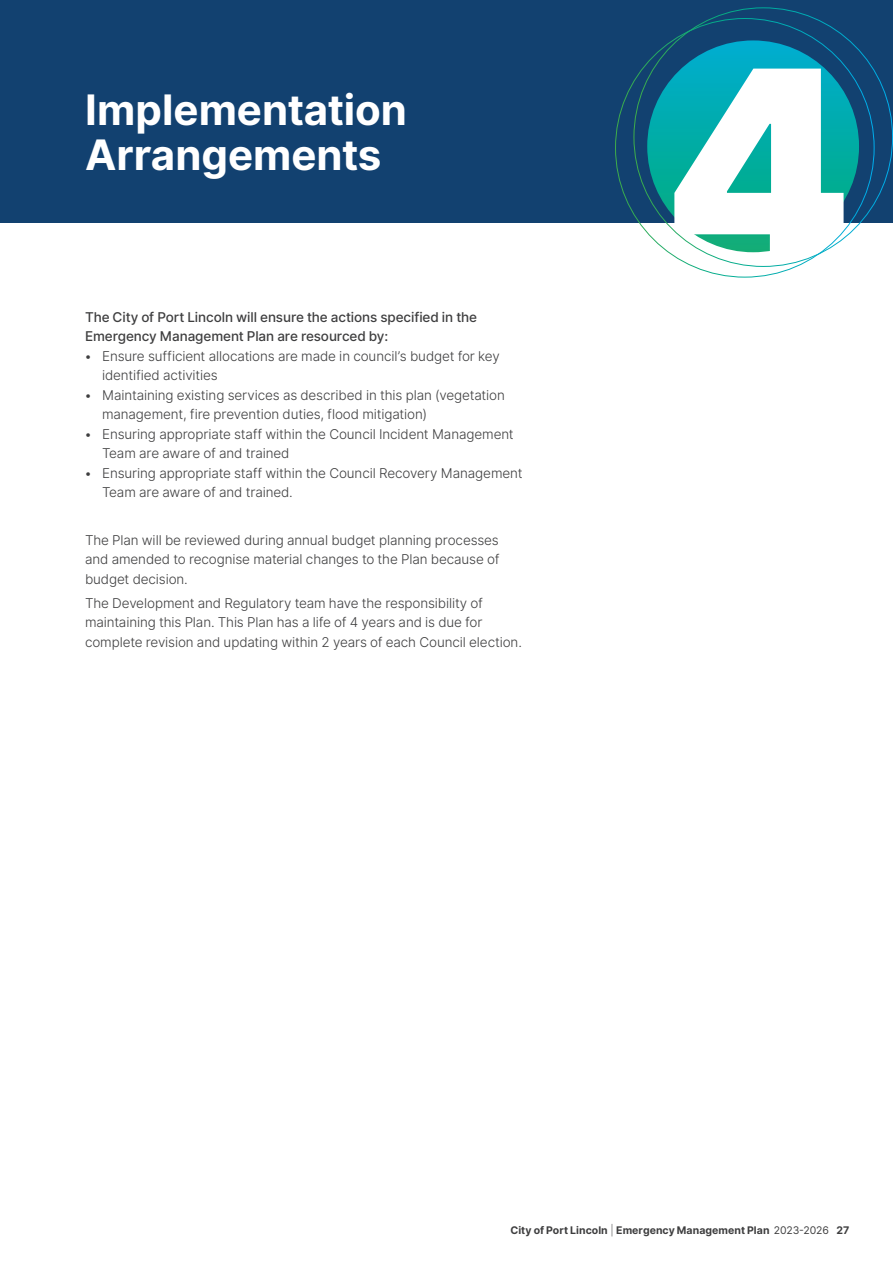
<style>
.page{position:relative;width:893px;height:1263px;background:#fff}
.page>*{position:absolute;margin:0;border:0;box-sizing:border-box;transform-origin:0 0}
.t1{font:900 270px "Inter";color:#fff}
.t2{font:700 42px/45px "Inter";color:#fff}
.body{font:13.5px/19.5px "Inter Light BETA";letter-spacing:-.01em;color:#3e3e3f}
.body-2{font:500 13.5px/19.5px "Inter";letter-spacing:-.01em;color:#3e3e3f}
.t3{font:700 10.5px "Inter";letter-spacing:.005em;color:#3e3e3f}
.s1{font-family:"Inter Light BETA";font-weight:400}
.s2{font-weight:400}
</style>
<div class="page">
<div style="left:0;top:0;width:893px;height:222px;background:#124170"></div>
<div style="left:647px;top:40px;width:212px;height:212px;background:linear-gradient(to bottom,#00abd0,#0aad77);border-radius:106px"></div>
<p class="t2" style="left:85px;top:89px;width:323px">Implementation<br>Arrangements</p>
<p class="body-2" style="left:85px;top:307px;width:394px">The City of Port Lincoln will ensure the actions specified in the<br>Emergency Management Plan are resourced by:</p>
<p class="body" style="left:102px;top:346px;width:399px;text-indent:-17px">• Ensure sufficient allocations are made in council’s budget for key identified activities</p>
<p class="body" style="left:102px;top:385px;width:404px;text-indent:-17px">• Maintaining existing services as described in this plan (vegetation management, fire prevention duties, flood mitigation)</p>
<p class="body" style="left:102px;top:424px;width:413px;text-indent:-17px">• Ensuring appropriate staff within the Council Incident Management<br>Team are aware of and trained</p>
<p class="body" style="left:102px;top:463px;width:422px;text-indent:-17px">• Ensuring appropriate staff within the Council Recovery Management<br>Team are aware of and trained.</p>
<p class="body" style="left:85px;top:530px;width:416px;text-align:justify">The Plan will be reviewed during annual budget planning processes and amended to recognise material changes to the Plan because of budget decision.</p>
<p class="body" style="left:85px;top:593px;width:438px">The Development and Regulatory team have the responsibility of maintaining this Plan. This Plan has a life of 4 years and is due for complete revision and updating within 2 years of each Council election.</p>
<p class="t1" style="left:663px;top:-37px;width:191px">4</p>
<p class="t3" style="left:510px;top:1222px;width:340px">City of Port Lincoln <span class="s1">|</span> Emergency Management Plan <span class="s2">2023-2026</span> 27</p>
</div>
